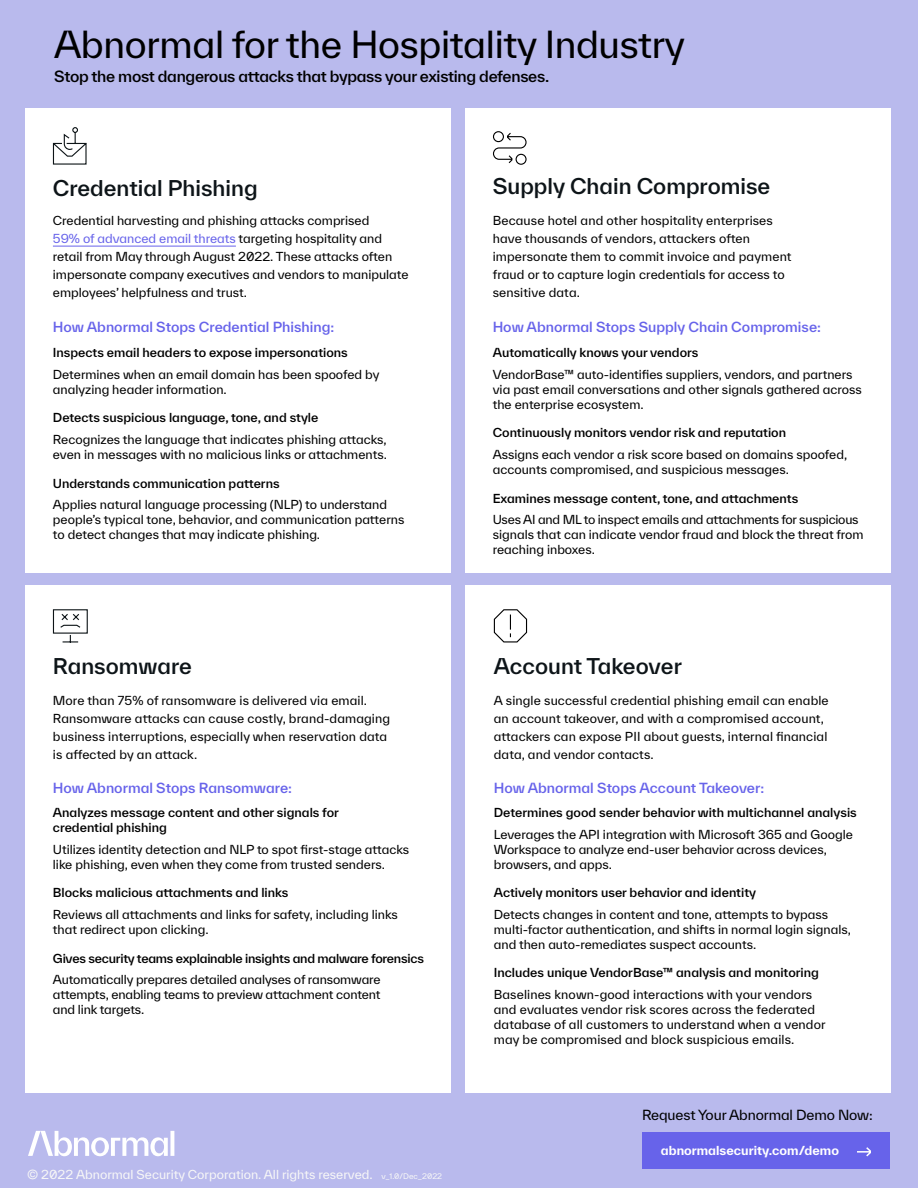
<style>
.page{position:relative;width:918px;height:1188px;background:#b9baed}
.page>*{position:absolute;margin:0;border:0;box-sizing:border-box;transform-origin:0 0}
.t1{font:36px "TWK Everett";letter-spacing:-.01em;color:#000}
.t2{font:500 21px "TWK Everett";color:#0d1418}
.t3{font:500 15px "TWK Everett";letter-spacing:-.02em;color:#000}
.t4{font:500 13.5px "TWK Everett";color:#6763ea}
.t5{font:13.5px "TWK Everett";letter-spacing:-.01em;color:#000}
.t6{font:12px/15px "TWK Everett";color:#000}
.t7{font:500 12px/15px "TWK Everett";color:#000}
.t8{font:12px "TWK Everett";color:#f7f7f7}
.t9{font:500 12px "TWK Everett";letter-spacing:-.02em;color:#000}
.t10{font:700 12px "TWK Everett";color:#fff}
.s1{color:#6763ea}
.s2{font-size:7.5px}
</style>
<div class="page">
<div style="left:466px;top:108px;width:425px;height:465px;background:#fff"></div>
<div style="left:26px;top:586px;width:425px;height:507px;background:#fff"></div>
<div style="left:26px;top:108px;width:425px;height:465px;background:#fff"></div>
<div style="left:466px;top:586px;width:425px;height:507px;background:#fff"></div>
<svg style="left:28px;top:1131px;width:146px;height:25px"></svg>
<svg style="left:493px;top:609px;width:35px;height:34px"></svg>
<hr style="left:53px;top:246px;width:183px;height:1px;background:#6763ea">
<svg style="left:52px;top:609px;width:36px;height:34px"></svg>
<svg style="left:492px;top:131px;width:35px;height:34px"></svg>
<svg style="left:52px;top:127px;width:35px;height:38px"></svg>
<div style="left:642px;top:1132px;width:248px;height:37px;background:#6763ea"></div>
<svg style="left:857px;top:1147px;width:14px;height:10px"></svg>
<h1 class="t1" style="left:54px;top:20px;width:632px">Abnormal for the Hospitality Industry</h1>
<p class="t3" style="left:54px;top:66px;width:497px">Stop the most dangerous attacks that bypass your existing defenses.</p>
<h2 class="t2" style="left:53px;top:173px;width:206px">Credential Phishing</h2>
<p class="t6" style="left:53px;top:212px;width:357px;line-height:18px">Credential harvesting and phishing attacks comprised<br><span class="s1">59% of advanced email threats</span> targeting hospitality and retail from May through August 2022. These attacks often impersonate company executives and vendors to manipulate employees’ helpfulness and trust.</p>
<p class="t4" style="left:53px;top:317px;width:283px">How Abnormal Stops Credential Phishing:</p>
<p class="t7" style="left:53px;top:345px;width:296px">Inspects email headers to expose impersonations</p>
<p class="t6" style="left:53px;top:367px;width:328px">Determines when an email domain has been spoofed by analyzing header information.</p>
<p class="t7" style="left:53px;top:410px;width:267px">Detects suspicious language, tone, and style</p>
<p class="t6" style="left:53px;top:432px;width:336px">Recognizes the language that indicates phishing attacks, even in messages with no malicious links or attachments.</p>
<p class="t7" style="left:53px;top:475px;width:228px">Understands communication patterns</p>
<p class="t6" style="left:53px;top:497px;width:353px">Applies natural language processing (NLP) to understand people’s typical tone, behavior, and communication patterns to detect changes that may indicate phishing.</p>
<h2 class="t2" style="left:53px;top:651px;width:140px">Ransomware</h2>
<p class="t6" style="left:53px;top:691px;width:339px;line-height:18px">More than 75% of ransomware is delivered via email.<br>Ransomware attacks can cause costly, brand-damaging business interruptions, especially when reservation data is affected by an attack.</p>
<p class="t4" style="left:53px;top:779px;width:241px">How Abnormal Stops Ransomware:</p>
<p class="t7" style="left:53px;top:805px;width:287px">Analyzes message content and other signals for credential phishing</p>
<p class="t6" style="left:53px;top:842px;width:358px">Utilizes identity detection and NLP to spot first-stage attacks like phishing, even when they come from trusted senders.</p>
<p class="t7" style="left:53px;top:885px;width:237px">Blocks malicious attachments and links</p>
<p class="t6" style="left:53px;top:907px;width:346px">Reviews all attachments and links for safety, including links that redirect upon clicking.</p>
<p class="t9" style="left:53px;top:950px;width:373px">Gives security teams explainable insights and malware forensics</p>
<p class="t6" style="left:53px;top:972px;width:329px;text-align:justify">Automatically prepares detailed analyses of ransomware attempts, enabling teams to preview attachment content and link targets.</p>
<p class="t8" style="left:27px;top:1166px;width:417px">© 2022 Abnormal Security Corporation. All rights reserved. <span class="s2">v_1.0/Dec_2022</span></p>
<h2 class="t2" style="left:493px;top:171px;width:279px">Supply Chain Compromise</h2>
<p class="t6" style="left:493px;top:212px;width:300px;line-height:18px">Because hotel and other hospitality enterprises have thousands of vendors, attackers often impersonate them to commit invoice and payment fraud or to capture login credentials for access to sensitive data.</p>
<p class="t4" style="left:493px;top:317px;width:330px">How Abnormal Stops Supply Chain Compromise:</p>
<p class="t7" style="left:493px;top:345px;width:207px">Automatically knows your vendors</p>
<p class="t6" style="left:493px;top:367px;width:371px">VendorBase™ auto-identifies suppliers, vendors, and partners via past email conversations and other signals gathered across the enterprise ecosystem.</p>
<p class="t7" style="left:493px;top:425px;width:295px">Continuously monitors vendor risk and reputation</p>
<p class="t6" style="left:493px;top:447px;width:356px">Assigns each vendor a risk score based on domains spoofed, accounts compromised, and suspicious messages.</p>
<p class="t7" style="left:493px;top:490px;width:307px">Examines message content, tone, and attachments</p>
<p class="t6" style="left:493px;top:512px;width:372px">Uses AI and ML to inspect emails and attachments for suspicious signals that can indicate vendor fraud and block the threat from reaching inboxes.</p>
<h2 class="t2" style="left:494px;top:651px;width:190px">Account Takeover</h2>
<p class="t6" style="left:494px;top:691px;width:336px;line-height:18px">A single successful credential phishing email can enable an account takeover, and with a compromised account, attackers can expose PII about guests, internal financial data, and vendor contacts.</p>
<p class="t4" style="left:494px;top:779px;width:272px">How Abnormal Stops Account Takeover:</p>
<p class="t7" style="left:494px;top:805px;width:364px">Determines good sender behavior with multichannel analysis</p>
<p class="t6" style="left:494px;top:827px;width:361px">Leverages the API integration with Microsoft 365 and Google<br>Workspace to analyze end-user behavior across devices, browsers, and apps.</p>
<p class="t7" style="left:494px;top:885px;width:264px">Actively monitors user behavior and identity</p>
<p class="t6" style="left:494px;top:907px;width:359px">Detects changes in content and tone, attempts to bypass multi-factor authentication, and shifts in normal login signals, and then auto-remediates suspect accounts.</p>
<p class="t7" style="left:494px;top:965px;width:327px">Includes unique VendorBase™ analysis and monitoring</p>
<p class="t6" style="left:494px;top:987px;width:333px">Baselines known-good interactions with your vendors and evaluates vendor risk scores across the federated database of all customers to understand when a vendor may be compromised and block suspicious emails.</p>
<p class="t5" style="left:642px;top:1106px;width:232px">Request Your Abnormal Demo Now:</p>
<p class="t10" style="left:661px;top:1142px;width:180px">abnormalsecurity.com/demo</p>
</div>
